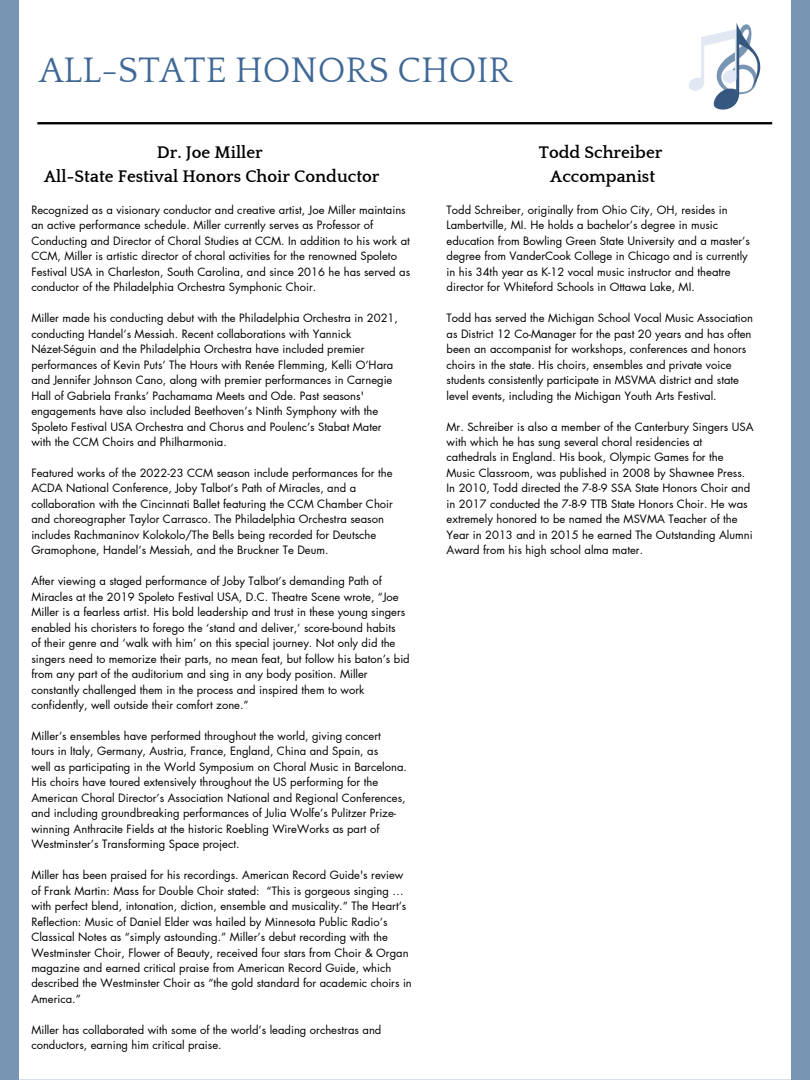
<style>
.page{position:relative;width:810px;height:1080px;background:#7995b4}
.page>*{position:absolute;margin:0;border:0;box-sizing:border-box;transform-origin:0 0}
.t1{font:36.38px "Quattrocento";color:#406896}
.t2{font:700 17.31px/23.4px "Quattrocento";color:#000;text-align:center}
.t3{font:11.25px/15.5px "Futura LT Pro";color:#000}
</style>
<div class="page">
<div style="left:19px;top:0;width:772px;height:1080px;background:#fff"></div>
<hr style="left:37px;top:122px;width:735px;height:2px;background:#000">
<svg style="left:689px;top:23px;width:72px;height:87px"></svg>
<h1 class="t1" style="left:39px;top:51px;width:474px">ALL-STATE HONORS CHOIR</h1>
<p class="t2" style="left:44px;top:141px;width:337px">Dr. Joe Miller<br>All-State Festival Honors Choir Conductor</p>
<p class="t3" style="left:31px;top:203px;width:376px">Recognized as a visionary conductor and creative artist, Joe Miller maintains</p>
<p class="t3" style="left:31px;top:218px;width:380px">an active performance schedule. Miller currently serves as Professor of Conducting and Director of Choral Studies at CCM. In addition to his work at CCM, Miller is artistic director of choral activities for the renowned Spoleto Festival USA in Charleston, South Carolina, and since 2016 he has served as conductor of the Philadelphia Orchestra Symphonic Choir.</p>
<h2 class="t3" style="left:31px;top:311px;width:368px">Miller made his conducting debut with the Philadelphia Orchestra in 2021, conducting Handel’s Messiah. Recent collaborations with Yannick</h2>
<h2 class="t3" style="left:31px;top:342px;width:364px">Nézet-Séguin and the Philadelphia Orchestra have included premier performances of Kevin Puts’ The Hours with Renée Flemming, Kelli O’Hara</h2>
<p class="t3" style="left:31px;top:373px;width:363px">and Jennifer Johnson Cano, along with premier performances in Carnegie Hall of Gabriela Franks’ Pachamama Meets and Ode. Past seasons' engagements have also included Beethoven’s Ninth Symphony with the Spoleto Festival USA Orchestra and Chorus and Poulenc’s Stabat Mater</p>
<p class="t3" style="left:31px;top:435px;width:197px">with the CCM Choirs and Philharmonia.</p>
<p class="t3" style="left:31px;top:466px;width:363px">Featured works of the 2022-23 CCM season include performances for the<br>ACDA National Conference, Joby Talbot’s Path of Miracles, and a collaboration with the Cincinnati Ballet featuring the CCM Chamber Choir</p>
<p class="t3" style="left:31px;top:512px;width:354px">and choreographer Taylor Carrasco. The Philadelphia Orchestra season includes Rachmaninov Kolokolo/The Bells being recorded for Deutsche<br>Gramophone, Handel’s Messiah, and the Bruckner Te Deum.</p>
<p class="t3" style="left:31px;top:574px;width:375px">After viewing a staged performance of Joby Talbot’s demanding Path of Miracles at the 2019 Spoleto Festival USA, D.C. Theatre Scene wrote, “Joe Miller is a fearless artist. His bold leadership and trust in these young singers enabled his choristers to forego the ‘stand and deliver,’ score-bound habits</p>
<p class="t3" style="left:31px;top:636px;width:380px">of their genre and ‘walk with him’ on this special journey. Not only did the singers need to memorize their parts, no mean feat, but follow his baton’s bid from any part of the auditorium and sing in any body position. Miller constantly challenged them in the process and inspired them to work confidently, well outside their comfort zone.”</p>
<p class="t3" style="left:31px;top:729px;width:351px">Miller’s ensembles have performed throughout the world, giving concert</p>
<p class="t3" style="left:31px;top:744px;width:348px">tours in Italy, Germany, Austria, France, England, China and Spain, as</p>
<p class="t3" style="left:31px;top:759px;width:377px">well as participating in the World Symposium on Choral Music in Barcelona.</p>
<p class="t3" style="left:31px;top:775px;width:376px">His choirs have toured extensively throughout the US performing for the American Choral Director’s Association National and Regional Conferences, and including groundbreaking performances of Julia Wolfe’s Pulitzer Prize&shy;winning Anthracite Fields at the historic Roebling WireWorks as part of Westminster’s Transforming Space project.</p>
<p class="t3" style="left:31px;top:868px;width:382px">Miller has been praised for his recordings. American Record Guide's review of Frank Martin: Mass for Double Choir stated: “This is gorgeous singing … with perfect blend, intonation, diction, ensemble and musicality.” The Heart’s Reflection: Music of Daniel Elder was hailed by Minnesota Public Radio’s Classical Notes as “simply astounding.” Miller’s debut recording with the Westminster Choir, Flower of Beauty, received four stars from Choir &amp; Organ magazine and earned critical praise from American Record Guide, which described the Westminster Choir as “the gold standard for academic choirs in America.”</p>
<p class="t3" style="left:31px;top:1022px;width:352px">Miller has collaborated with some of the world’s leading orchestras and conductors, earning him critical praise.</p>
<p class="t2" style="left:539px;top:141px;width:125px">Todd Schreiber<br>Accompanist</p>
<p class="t3" style="left:447px;top:203px;width:305px">Todd Schreiber, originally from Ohio City, OH, resides in Lambertville, MI. He holds a bachelor’s degree in music education from Bowling Green State University and a master’s degree from VanderCook College in Chicago and is currently in his 34th year as K-12 vocal music instructor and theatre director for Whiteford Schools in Ottawa Lake, MI.</p>
<p class="t3" style="left:447px;top:311px;width:308px">Todd has served the Michigan School Vocal Music Association as District 12 Co-Manager for the past 20 years and has often been an accompanist for workshops, conferences and honors choirs in the state. His choirs, ensembles and private voice students consistently participate in MSVMA district and state level events, including the Michigan Youth Arts Festival.</p>
<p class="t3" style="left:447px;top:419px;width:309px">Mr. Schreiber is also a member of the Canterbury Singers USA with which he has sung several choral residencies at cathedrals in England. His book, Olympic Games for the Music Classroom, was published in 2008 by Shawnee Press.<br>In 2010, Todd directed the 7-8-9 SSA State Honors Choir and in 2017 conducted the 7-8-9 TTB State Honors Choir. He was extremely honored to be named the MSVMA Teacher of the Year in 2013 and in 2015 he earned The Outstanding Alumni Award from his high school alma mater.</p>
</div>
